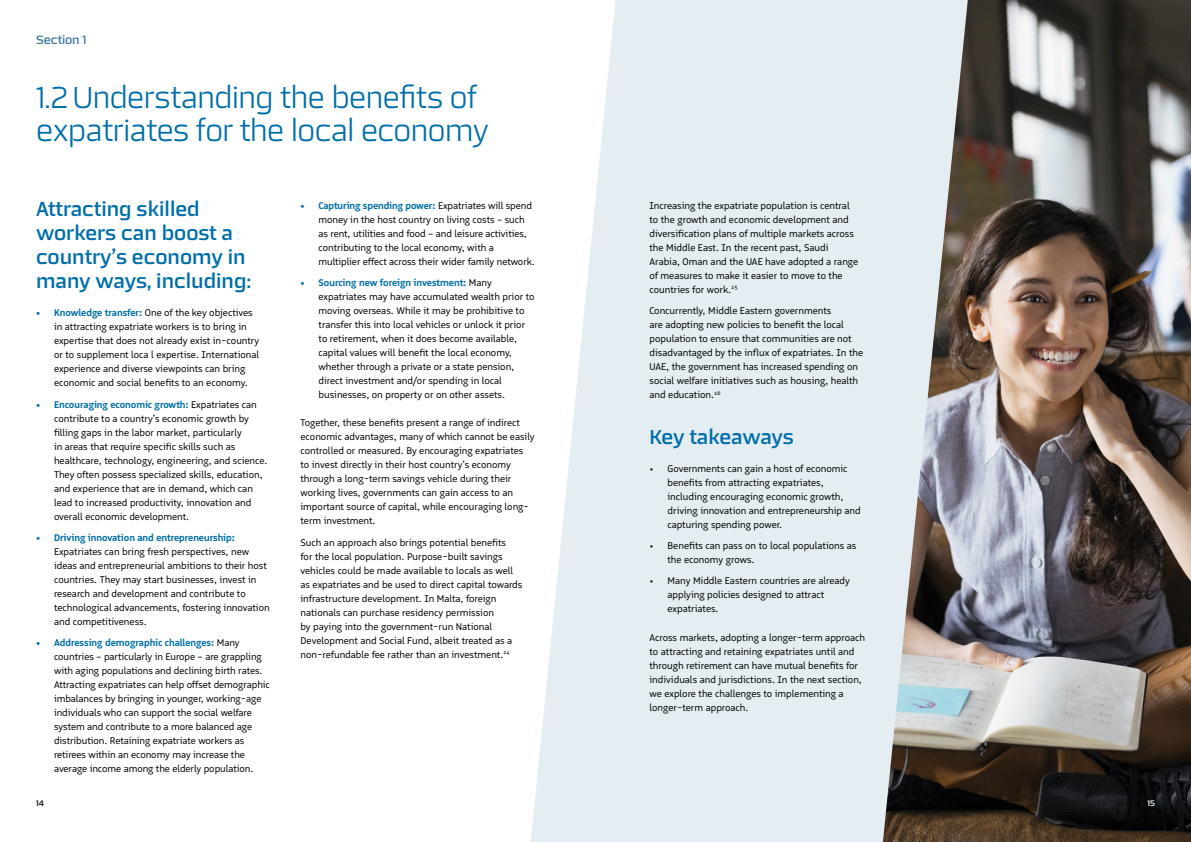
<style>
.page{position:relative;width:1191px;height:842px;background:#fff}
.page>*{position:absolute;margin:0;border:0;box-sizing:border-box;transform-origin:0 0}
.t1{font:300 30px/33px "Certo Sans";letter-spacing:-.02em;color:#006ea9}
.t2{font:20px/24px "Certo Sans";color:#006ea9}
.t3{font:12px "Certo Sans";letter-spacing:-.01em;color:#437da0}
.t4{font:10px/14px "Logical";color:#000}
.t5{font:700 10px "Logical";color:#006ea9}
.t6{font:8px "Certo Sans";color:#000}
.t7{font:8px "Certo Sans";color:#fff}
.s1{font-weight:700;color:#006ea9}
</style>
<div class="page">
<svg style="left:531px;top:0;width:352px;height:842px;background:#e6eff3"></svg>
<img style="left:883px;top:0;width:308px;height:842px">
<p class="t3" style="left:36px;top:32px;width:52px">Section 1</p>
<h1 class="t1" style="left:36px;top:80px;width:454px">1.2Understanding the benefits of expatriates for the local economy</h1>
<h2 class="t2" style="left:36px;top:197px;width:216px">Attracting skilled workers can boost a country’s economy in many ways, including:</h2>
<p class="t4" style="left:54px;top:306px;width:207px;text-indent:-18px"><span class="s1">• Knowledge transfer:</span> One of the key objectives in attracting expatriate workers is to bring in expertise that does not already exist in-country or to supplement loca l expertise. International experience and diverse viewpoints can bring economic and social benefits to an economy.</p>
<p class="t4" style="left:54px;top:397px;width:215px;text-indent:-18px"><span class="s1">• Encouraging economic growth:</span> Expatriates can contribute to a country’s economic growth by filling gaps in the labor market, particularly<br>in areas that require specific skills such as healthcare, technology, engineering, and science.<br>They often possess specialized skills, education, and experience that are in demand, which can lead to increased productivity, innovation and overall economic development.</p>
<p class="t5" style="left:36px;top:531px;width:200px">• Driving innovation and entrepreneurship:</p>
<p class="t4" style="left:54px;top:544px;width:217px">Expatriates can bring fresh perspectives, new ideas and entrepreneurial ambitions to their host countries. They may start businesses, invest in research and development and contribute to technological advancements, fostering innovation and competitiveness.</p>
<p class="t4" style="left:54px;top:636px;width:217px;text-indent:-18px"><span class="s1">• Addressing demographic challenges:</span> Many countries – particularly in Europe – are grappling with aging populations and declining birth rates.<br>Attracting expatriates can help offset demographic imbalances by bringing in younger, working-age individuals who can support the social welfare system and contribute to a more balanced age distribution. Retaining expatriate workers as retirees within an economy may increase the average income among the elderly population.</p>
<p class="t6" style="left:36px;top:798px;width:9px">14</p>
<p class="t4" style="left:318px;top:198px;width:218px;text-indent:-18px"><span class="s1">• Capturing spending power:</span> Expatriates will spend money in the host country on living costs – such as rent, utilities and food – and leisure activities, contributing to the local economy, with a multiplier effect across their wider family network.</p>
<p class="t4" style="left:318px;top:276px;width:218px;text-indent:-18px"><span class="s1">• Sourcing new foreign investment:</span> Many expatriates may have accumulated wealth prior to moving overseas. While it may be prohibitive to transfer this into local vehicles or unlock it prior to retirement, when it does become available, capital values will benefit the local economy, whether through a private or a state pension, direct investment and/or spending in local businesses, on property or on other assets.</p>
<p class="t4" style="left:300px;top:416px;width:235px">Together, these benefits present a range of indirect economic advantages, many of which cannot be easily controlled or measured. By encouraging expatriates to invest directly in their host country’s economy through a long-term savings vehicle during their working lives, governments can gain access to an important source of capital, while encouraging long&shy;term investment.</p>
<p class="t4" style="left:300px;top:535px;width:223px">Such an approach also brings potential benefits<br>for the local population. Purpose-built savings vehicles could be made available to locals as well as expatriates and be used to direct capital towards infrastructure development. In Malta, foreign nationals can purchase residency permission<br>by paying into the government-run National Development and Social Fund, albeit treated as a non-refundable fee rather than an investment.<sup>14</sup></p>
<p class="t4" style="left:649px;top:198px;width:210px">Increasing the expatriate population is central to the growth and economic development and diversification plans of multiple markets across the Middle East. In the recent past, Saudi Arabia, Oman and the UAE have adopted a range of measures to make it easier to move to the countries for work.<sup>15</sup></p>
<p class="t4" style="left:649px;top:304px;width:215px">Concurrently, Middle Eastern governments<br>are adopting new policies to benefit the local population to ensure that communities are not disadvantaged by the influx of expatriates. In the UAE, the government has increased spending on social welfare initiatives such as housing, health and education.<sup>16</sup></p>
<h2 class="t2" style="left:649px;top:424px;width:146px">Key takeaways</h2>
<p class="t4" style="left:667px;top:462px;width:195px;text-indent:-18px">• Governments can gain a host of economic benefits from attracting expatriates, including encouraging economic growth, driving innovation and entrepreneurship and capturing spending power.</p>
<p class="t4" style="left:667px;top:539px;width:190px;text-indent:-18px">• Benefits can pass on to local populations as the economy grows.</p>
<p class="t4" style="left:667px;top:574px;width:184px;text-indent:-18px">• Many Middle Eastern countries are already applying policies designed to attract expatriates.</p>
<p class="t4" style="left:649px;top:630px;width:217px">Across markets, adopting a longer-term approach to attracting and retaining expatriates until and through retirement can have mutual benefits for individuals and jurisdictions. In the next section, we explore the challenges to implementing a longer-term approach.</p>
<p class="t7" style="left:1147px;top:798px;width:9px">15</p>
</div>
